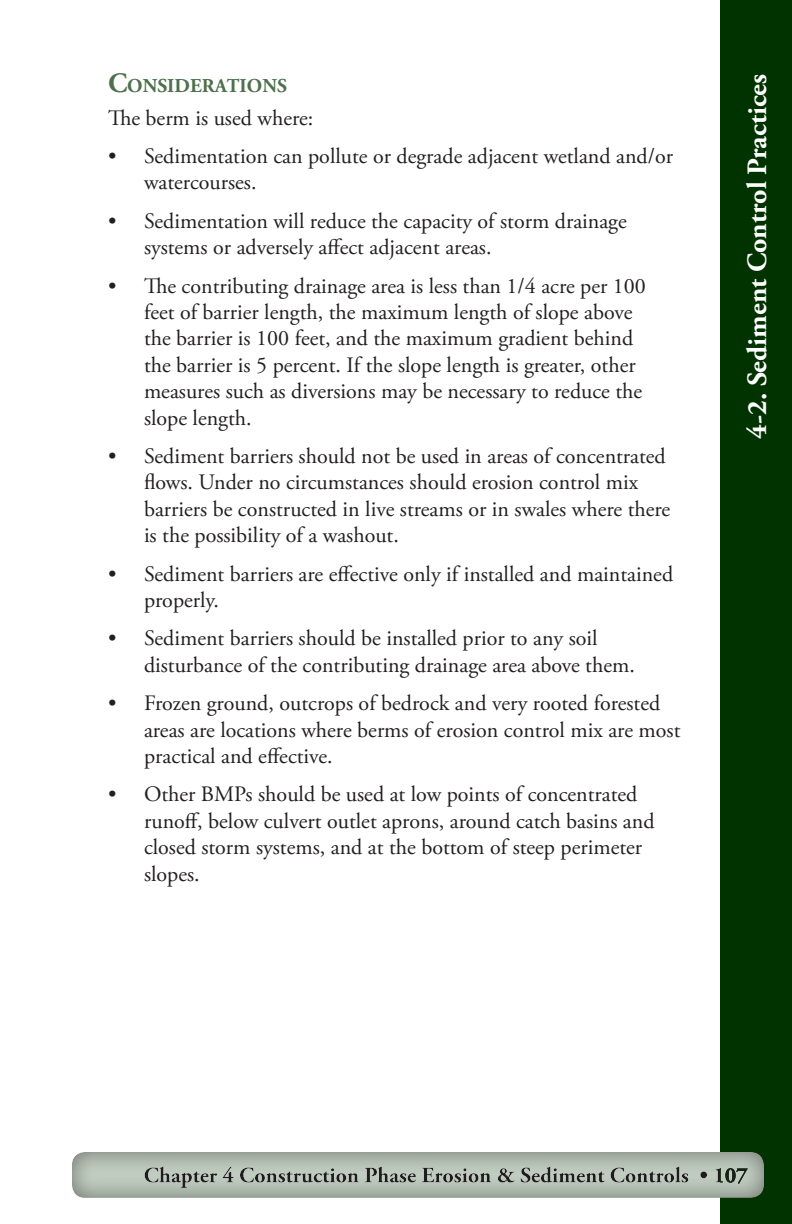
<style>
.page{position:relative;width:792px;height:1224px;background:#fff}
.page>*{position:absolute;margin:0;border:0;box-sizing:border-box;transform-origin:0 0}
.t1{font:700 28px "Adobe Garamond Pro";color:#fff}
.Body_Text{font:22px/26.4px "Adobe Garamond Pro";color:#231f20}
.Arbitrary_Heading{font:700 19.6px "Adobe Garamond Pro";color:#4d704d}
.s1{font-size:28px}
</style>
<div class="page">
<div style="left:720px;top:0;width:72px;height:1224px;background:#030"></div>
<div style="left:72px;top:1148px;width:703px;height:50px;background:#231f20;opacity:.56"></div>
<p class="Arbitrary_Heading" style="left:108px;top:75px;width:180px"><span class="s1">C</span>ONSIDERATIONS</p>
<p class="Body_Text" style="left:108px;top:105px;width:207px">The berm is used where:</p>
<p class="Body_Text" style="left:144px;top:144px;width:531px;text-indent:-36px">• Sedimentation can pollute or degrade adjacent wetland and/or watercourses.</p>
<p class="Body_Text" style="left:144px;top:209px;width:484px;text-indent:-36px">• Sedimentation will reduce the capacity of storm drainage systems or adversely affect adjacent areas.</p>
<p class="Body_Text" style="left:144px;top:273px;width:503px;text-indent:-36px">• The contributing drainage area is less than 1/4 acre per 100 feet of barrier length, the maximum length of slope above the barrier is 100 feet, and the maximum gradient behind the barrier is 5 percent. If the slope length is greater, other measures such as diversions may be necessary to reduce the slope length.</p>
<p class="Body_Text" style="left:144px;top:444px;width:528px;text-indent:-36px">• Sediment barriers should not be used in areas of concentrated flows. Under no circumstances should erosion control mix barriers be constructed in live streams or in swales where there is the possibility of a washout.</p>
<p class="Body_Text" style="left:144px;top:561px;width:531px;text-indent:-36px">• Sediment barriers are effective only if installed and maintained properly.</p>
<p class="Body_Text" style="left:144px;top:626px;width:492px;text-indent:-36px">• Sediment barriers should be installed prior to any soil disturbance of the contributing drainage area above them.</p>
<p class="Body_Text" style="left:144px;top:691px;width:538px;text-indent:-36px">• Frozen ground, outcrops of bedrock and very rooted forested areas are locations where berms of erosion control mix are most practical and effective.</p>
<p class="Body_Text" style="left:144px;top:782px;width:512px;text-indent:-36px">• Other BMPs should be used at low points of concentrated runoff, below culvert outlet aprons, around catch basins and closed storm systems, and at the bottom of steep perimeter slopes.</p>
<p class="t1" style="left:741px;top:439px;width:366px;rotate:-90deg">4-2. Sediment Control Practices</p>
</div>
